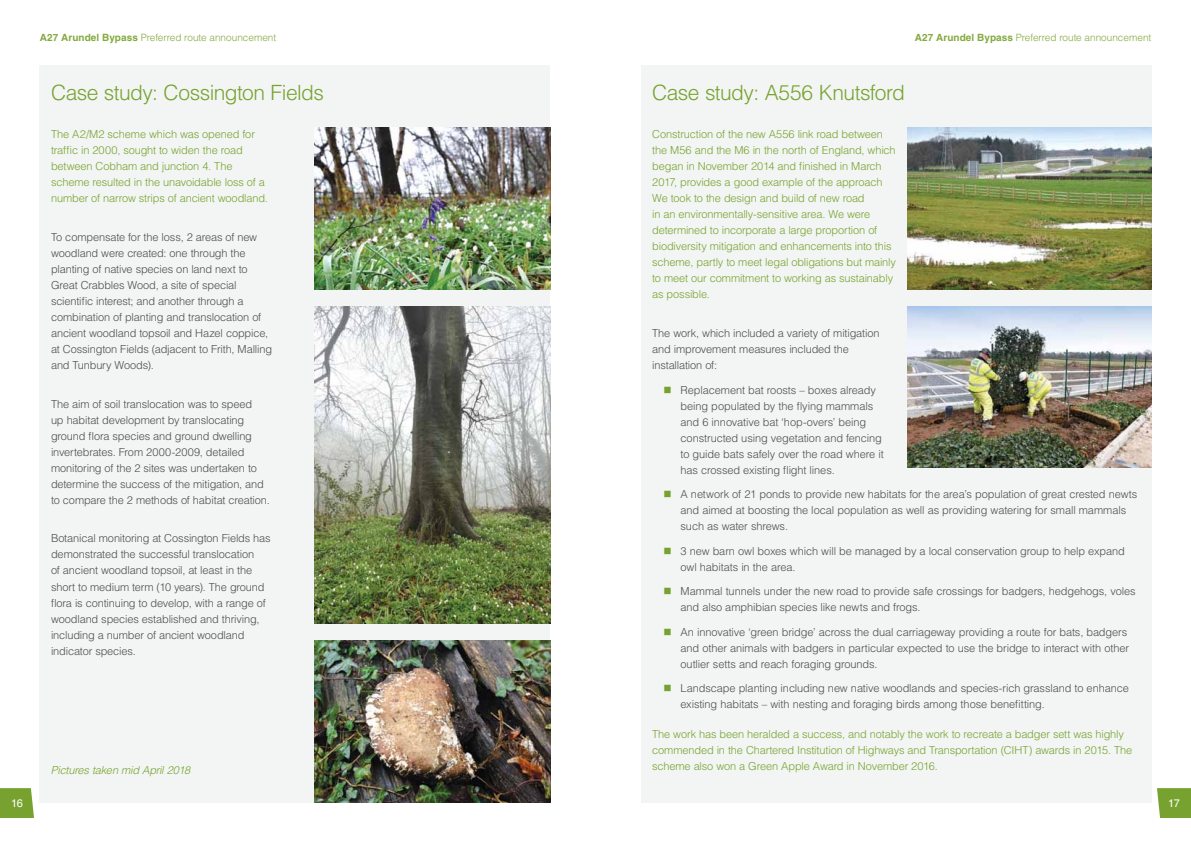
<style>
.page{position:relative;width:1191px;height:842px;background:#fff}
.page>*{position:absolute;margin:0;border:0;box-sizing:border-box;transform-origin:0 0}
.t1{font:300 21px "Helvetica LT Std";letter-spacing:-.025em;color:#78a22f}
.t2{font:300 11px/16px "Helvetica LT Std";letter-spacing:-.01em;color:#4d4d4f}
.t3{font:300 11px/16px "Helvetica LT Std";letter-spacing:-.015em;color:#78a22f}
.t4{font:italic 300 11px "Helvetica LT Std";letter-spacing:-.015em;color:#78a22f}
.t5{font:11px "Helvetica LT Std";color:#fff}
.t6{font:300 10px "Helvetica LT Std";color:#84a93e}
.s1{font-weight:700}
</style>
<div class="page">
<div style="left:40px;top:65px;width:510px;height:737px;background:#f2f5f4"></div>
<div style="left:641px;top:65px;width:510px;height:737px;background:#f2f5f4"></div>
<img style="left:315px;top:128px;width:235px;height:161px">
<img style="left:315px;top:641px;width:235px;height:161px">
<img style="left:315px;top:306px;width:235px;height:318px">
<img style="left:907px;top:128px;width:244px;height:161px">
<img style="left:907px;top:306px;width:244px;height:162px">
<svg style="left:1157px;top:788px;width:34px;height:30px"></svg>
<svg style="left:0;top:788px;width:34px;height:30px"></svg>
<p class="t6" style="left:40px;top:31px;width:238px"><span class="s1">A27 Arundel Bypass</span> Preferred route announcement</p>
<p class="t6" style="left:914px;top:31px;width:238px"><span class="s1">A27 Arundel Bypass</span> Preferred route announcement</p>
<h1 class="t1" style="left:51px;top:80px;width:274px">Case study: Cossington Fields</h1>
<p class="t3" style="left:51px;top:126px;width:218px">The A2/M2 scheme which was opened for traffic in 2000, sought to widen the road between Cobham and junction 4. The scheme resulted in the unavoidable loss of a number of narrow strips of ancient woodland.</p>
<p class="t2" style="left:51px;top:229px;width:222px">To compensate for the loss, 2 areas of new woodland were created: one through the planting of native species on land next to Great Crabbles Wood, a site of special scientific interest; and another through a combination of planting and translocation of ancient woodland topsoil and Hazel coppice, at Cossington Fields (adjacent to Frith, Malling and Tunbury Woods).</p>
<p class="t2" style="left:51px;top:396px;width:220px">The aim of soil translocation was to speed<br>up habitat development by translocating ground flora species and ground dwelling invertebrates. From 2000-2009, detailed monitoring of the 2 sites was undertaken to determine the success of the mitigation, and to compare the 2 methods of habitat creation.</p>
<p class="t2" style="left:51px;top:530px;width:221px">Botanical monitoring at Cossington Fields has demonstrated the successful translocation<br>of ancient woodland topsoil, at least in the short to medium term (10 years). The ground flora is continuing to develop, with a range of woodland species established and thriving, including a number of ancient woodland indicator species.</p>
<p class="t4" style="left:51px;top:763px;width:141px">Pictures taken mid April 2018</p>
<h1 class="t1" style="left:652px;top:80px;width:254px">Case study: A556 Knutsford</h1>
<p class="t3" style="left:652px;top:126px;width:245px">Construction of the new A556 link road between the M56 and the M6 in the north of England, which began in November 2014 and finished in March 2017, provides a good example of the approach We took to the design and build of new road<br>in an environmentally-sensitive area. We were determined to incorporate a large proportion of biodiversity mitigation and enhancements into this scheme, partly to meet legal obligations but mainly to meet our commitment to working as sustainably as possible.</p>
<p class="t2" style="left:652px;top:325px;width:229px">The work, which included a variety of mitigation and improvement measures included the installation of:</p>
<p class="t2" style="left:680px;top:382px;width:205px">Replacement bat roosts – boxes already being populated by the flying mammals and 6 innovative bat ‘hop-overs’ being constructed using vegetation and fencing to guide bats safely over the road where it has crossed existing flight lines.</p>
<p class="t2" style="left:680px;top:486px;width:458px">A network of 21 ponds to provide new habitats for the area’s population of great crested newts and aimed at boosting the local population as well as providing watering for small mammals such as water shrews.</p>
<p class="t2" style="left:680px;top:543px;width:446px">3 new barn owl boxes which will be managed by a local conservation group to help expand owl habitats in the area.</p>
<p class="t2" style="left:680px;top:583px;width:457px">Mammal tunnels under the new road to provide safe crossings for badgers, hedgehogs, voles and also amphibian species like newts and frogs.</p>
<p class="t2" style="left:680px;top:624px;width:450px">An innovative ‘green bridge’ across the dual carriageway providing a route for bats, badgers and other animals with badgers in particular expected to use the bridge to interact with other outlier setts and reach foraging grounds.</p>
<p class="t2" style="left:680px;top:680px;width:450px">Landscape planting including new native woodlands and species-rich grassland to enhance existing habitats – with nesting and foraging birds among those benefitting.</p>
<p class="t3" style="left:652px;top:726px;width:481px">The work has been heralded a success, and notably the work to recreate a badger sett was highly commended in the Chartered Institution of Highways and Transportation (CIHT) awards in 2015. The scheme also won a Green Apple Award in November 2016.</p>
<p class="t5" style="left:11px;top:797px;width:13px">16</p>
<p class="t5" style="left:1168px;top:797px;width:13px">17</p>
</div>
